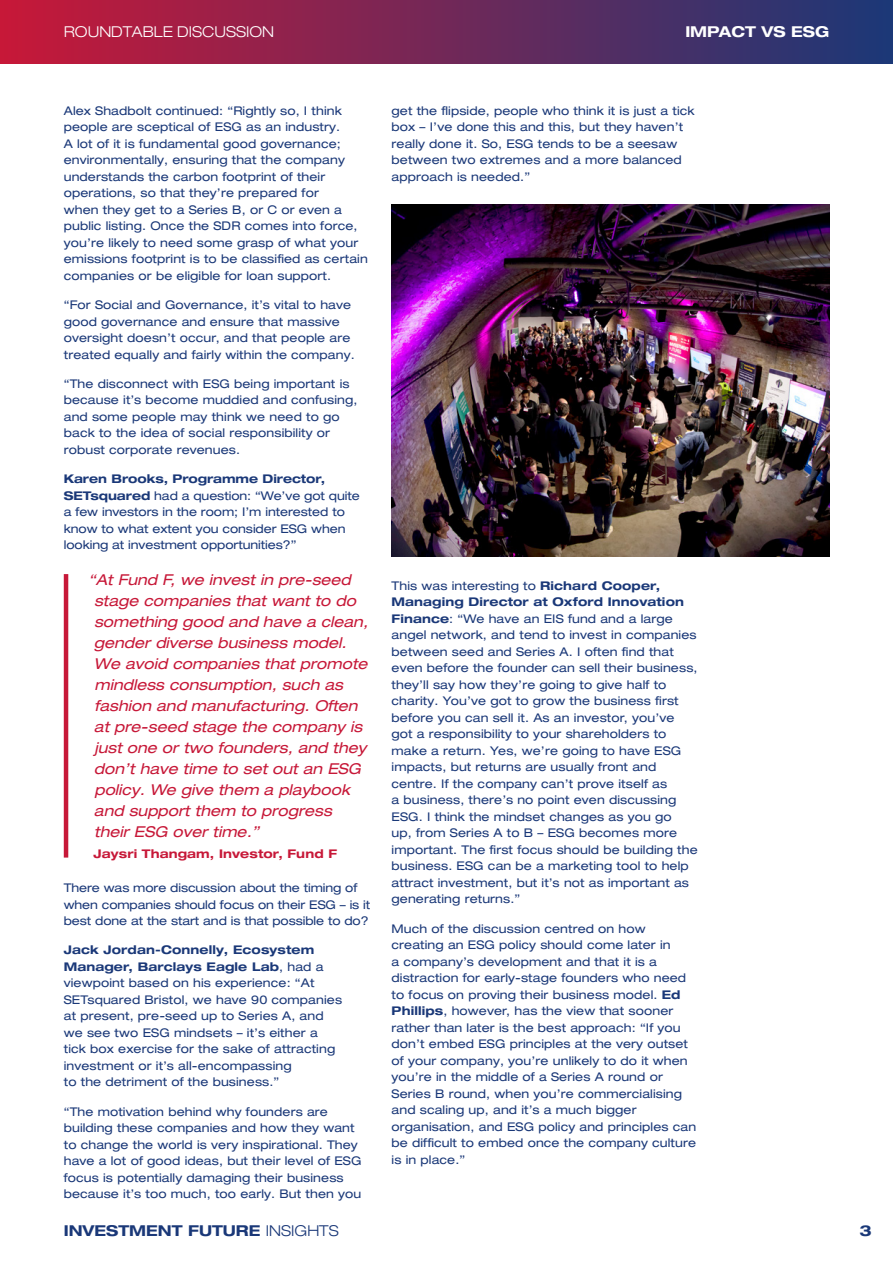
<style>
.page{position:relative;width:893px;height:1263px;background:#fff}
.page>*{position:absolute;margin:0;border:0;box-sizing:border-box;transform-origin:0 0}
.t1{font:italic expanded 15px/21px "Helvetica Neue LT Pro";color:#c71838}
.t2{font:700 expanded 15px "Helvetica Neue LT Pro";color:#1a3878}
.t3{font:300 expanded 15px "Helvetica Neue LT Pro";color:#fff}
.t4{font:700 expanded 15px "Helvetica Neue LT Pro";color:#fff}
.t5{font:expanded 12px/16.5px "Helvetica Neue LT Pro";letter-spacing:.01em;color:#1a3878}
.t6{font:700 expanded 12px "Helvetica Neue LT Pro";letter-spacing:.01em;color:#c71838}
.s1{font-weight:700}
.s2{font-weight:300}
</style>
<div class="page">
<div style="left:0;top:0;width:893px;height:64px;background:linear-gradient(to right,#c71838,#1b3877)"></div>
<img style="left:392px;top:204px;width:437px;height:352px">
<hr style="left:64px;top:574px;width:4px;height:283px;background:#c71838">
<p class="t3" style="left:64px;top:23px;width:212px">ROUNDTABLE DISCUSSION</p>
<p class="t4" style="left:685px;top:22px;width:145px">IMPACT VS ESG</p>
<p class="t5" style="left:64px;top:102px;width:306px">Alex Shadbolt continued: “Rightly so, I think people are sceptical of ESG as an industry.<br>A lot of it is fundamental good governance; environmentally, ensuring that the company understands the carbon footprint of their operations, so that they’re prepared for<br>when they get to a Series B, or C or even a public listing. Once the SDR comes into force, you’re likely to need some grasp of what your emissions footprint is to be classified as certain companies or be eligible for loan support.</p>
<p class="t5" style="left:64px;top:296px;width:293px">“For Social and Governance, it’s vital to have good governance and ensure that massive oversight doesn’t occur, and that people are treated equally and fairly within the company.</p>
<p class="t5" style="left:64px;top:375px;width:295px">“The disconnect with ESG being important is because it’s become muddied and confusing, and some people may think we need to go back to the idea of social responsibility or robust corporate revenues.</p>
<p class="t5" style="left:64px;top:470px;width:298px"><span class="s1">Karen Brooks, Programme Director, SETsquared</span> had a question: “We’ve got quite a few investors in the room; I’m interested to know to what extent you consider ESG when looking at investment opportunities?”</p>
<p class="t1" style="left:94px;top:568px;width:279px;text-indent:-5px">“At Fund F, we invest in pre-seed stage companies that want to do something good and have a clean, gender diverse business model.<br>We avoid companies that promote mindless consumption, such as fashion and manufacturing. Often at pre-seed stage the company is just one or two founders, and they don’t have time to set out an ESG policy . We give them a playbook and support them to progress their ESG over time.”</p>
<p class="t6" style="left:94px;top:845px;width:245px">Jaysri Thangam, Investor, Fund F</p>
<p class="t5" style="left:64px;top:879px;width:308px">There was more discussion about the timing of when companies should focus on their ESG – is it best done at the start and is that possible to do?</p>
<p class="t5" style="left:64px;top:941px;width:280px"><span class="s1">Jack Jordan-Connelly, Ecosystem Manager, Barclays Eagle Lab</span>, had a viewpoint based on his experience: “At SETsquared Bristol, we have 90 companies at present, pre-seed up to Series A, and we see two ESG mindsets – it’s either a tick box exercise for the sake of attracting investment or it’s all-encompassing<br>to the detriment of the business.”</p>
<p class="t5" style="left:64px;top:1103px;width:299px">“The motivation behind why founders are building these companies and how they want to change the world is very inspirational. They have a lot of good ideas, but their level of ESG focus is potentially damaging their business because it’s too much, too early. But then you</p>
<p class="t2" style="left:64px;top:1221px;width:276px">INVESTMENT FUTURE <span class="s2">INSIGHTS</span></p>
<p class="t5" style="left:392px;top:102px;width:304px">get the flipside, people who think it is just a tick box – I’ve done this and this, but they haven’t really done it. So, ESG tends to be a seesaw between two extremes and a more balanced approach is needed.”</p>
<p class="t5" style="left:392px;top:577px;width:308px">This was interesting to <span class="s1">Richard Cooper, Managing Director at Oxford Innovation Finance</span>: “We have an EIS fund and a large angel network, and tend to invest in companies between seed and Series A. I often find that even before the founder can sell their business, they’ll say how they’re going to give half to charity. You’ve got to grow the business first before you can sell it. As an investor, you’ve got a responsibility to your shareholders to make a return. Yes, we’re going to have ESG impacts, but returns are usually front and centre. If the company can’t prove itself as<br>a business, there’s no point even discussing ESG. I think the mindset changes as you go<br>up, from Series A to B – ESG becomes more important. The first focus should be building the business. ESG can be a marketing tool to help attract investment, but it’s not as important as generating returns.”</p>
<p class="t5" style="left:392px;top:920px;width:306px">Much of the discussion centred on how creating an ESG policy should come later in<br>a company’s development and that it is a distraction for early-stage founders who need to focus on proving their business model. <span class="s1">Ed Phillips</span>, however, has the view that sooner rather than later is the best approach: “If you don’t embed ESG principles at the very outset of your company, you’re unlikely to do it when you’re in the middle of a Series A round or Series B round, when you’re commercialising and scaling up, and it’s a much bigger organisation, and ESG policy and principles can be difficult to embed once the company culture is in place.”</p>
<p class="t2" style="left:859px;top:1221px;width:14px">3</p>
</div>
